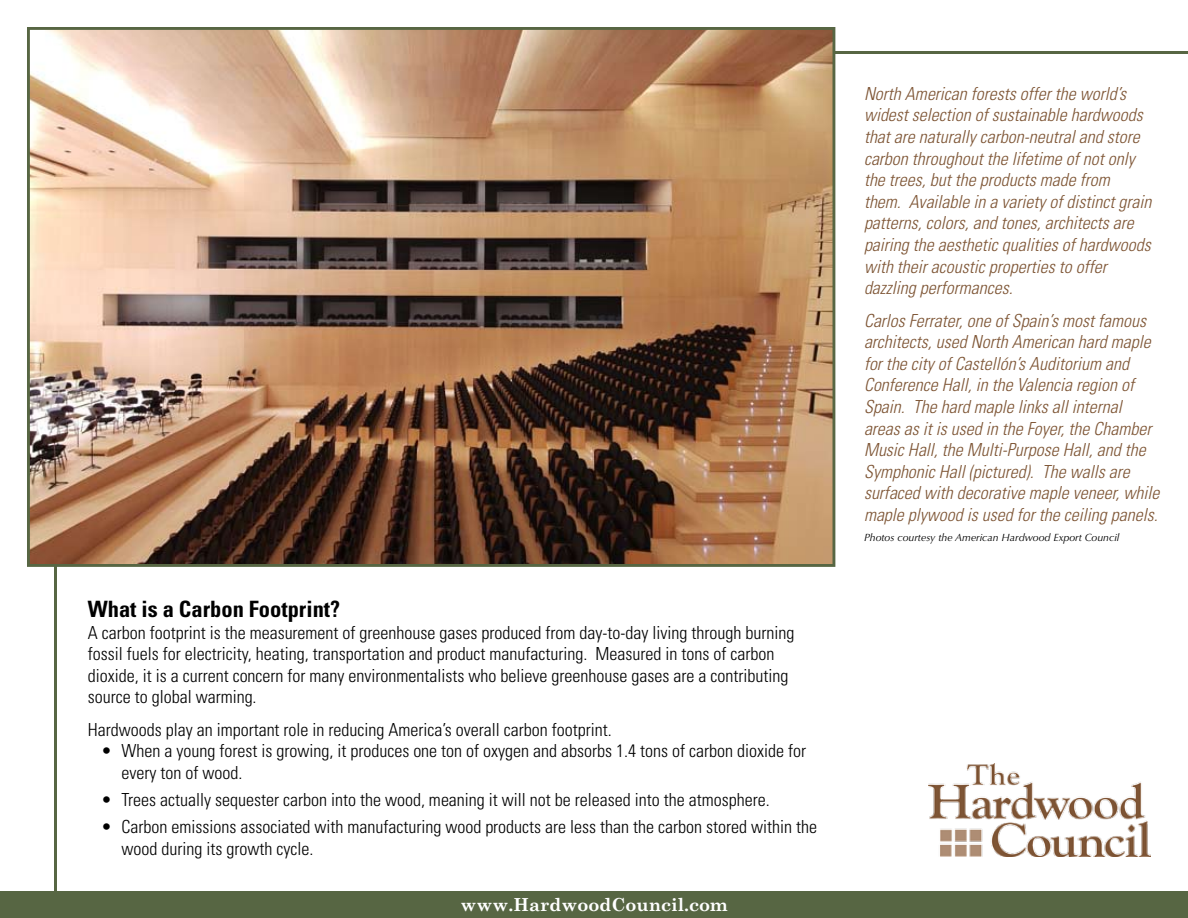
<style>
.page{position:relative;width:1188px;height:918px;background:#fff}
.page>*{position:absolute;margin:0;border:0;box-sizing:border-box;transform-origin:0 0}
.t1{font:700 condensed 22.5px "Univers LT Std";color:#000}
.t2{font:italic 300 condensed 18px/21.6px "Univers LT Std";color:#7e5535}
.t3{font:300 condensed 18px/21.6px "Univers LT Std";color:#000}
.t4{font:700 18px "Century Schoolbook";color:#fff}
.t5{font:italic 10.5px "Optima LT Std";color:#000}
</style>
<div class="page">
<hr style="left:54px;top:54px;width:3px;height:864px;background:#576643">
<hr style="left:54px;top:51px;width:1134px;height:3px;background:#576643">
<div style="left:0;top:891px;width:1188px;height:27px;background:#576643"></div>
<img style="left:31px;top:31px;width:800px;height:532px">
<div style="left:27px;top:27px;width:808px;height:540px;border:3px solid #576643"></div>
<img style="left:928px;top:764px;width:223px;height:92px">
<p class="t1" style="left:88px;top:595px;width:254px">What is a Carbon Footprint?</p>
<p class="t3" style="left:88px;top:622px;width:708px">A carbon footprint is the measurement of greenhouse gases produced from day-to-day living through burning fossil fuels for electricity, heating, transportation and product manufacturing. Measured in tons of carbon dioxide, it is a current concern for many environmentalists who believe greenhouse gases are a contributing source to global warming.</p>
<p class="t3" style="left:88px;top:719px;width:526px">Hardwoods play an important role in reducing America’s overall carbon footprint.</p>
<p class="t3" style="left:122px;top:740px;width:686px;text-indent:-20px">• When a young forest is growing, it produces one ton of oxygen and absorbs 1.4 tons of carbon dioxide for every ton of wood.</p>
<p class="t3" style="left:101px;top:789px;width:670px">• Trees actually sequester carbon into the wood, meaning it will not be released into the atmosphere.</p>
<p class="t3" style="left:122px;top:816px;width:697px;text-indent:-20px">• Carbon emissions associated with manufacturing wood products are less than the carbon stored within the wood during its growth cycle.</p>
<p class="t4" style="left:460px;top:891px;width:269px">www.HardwoodCouncil.com</p>
<p class="t2" style="left:864px;top:83px;width:289px">North American forests offer the world’s widest selection of sustainable hardwoods that are naturally carbon-neutral and store carbon throughout the lifetime of not only the trees, but the products made from<br>them. Available in a variety of distinct grain patterns, colors, and tones, architects are pairing the aesthetic qualities of hardwoods with their acoustic properties to offer dazzling performances.</p>
<p class="t2" style="left:864px;top:310px;width:297px">Carlos Ferrater, one of Spain’s most famous architects, used North American hard maple for the city of Castellón’s Auditorium and Conference Hall, in the Valencia region of Spain. The hard maple links all internal areas as it is used in the Foyer, the Chamber Music Hall, the Multi-Purpose Hall, and the Symphonic Hall (pictured). The walls are surfaced with decorative maple veneer, while maple plywood is used for the ceiling panels.</p>
<p class="t5" style="left:864px;top:531px;width:257px">Photos courtesy the American Hardwood Export Council</p>
</div>
